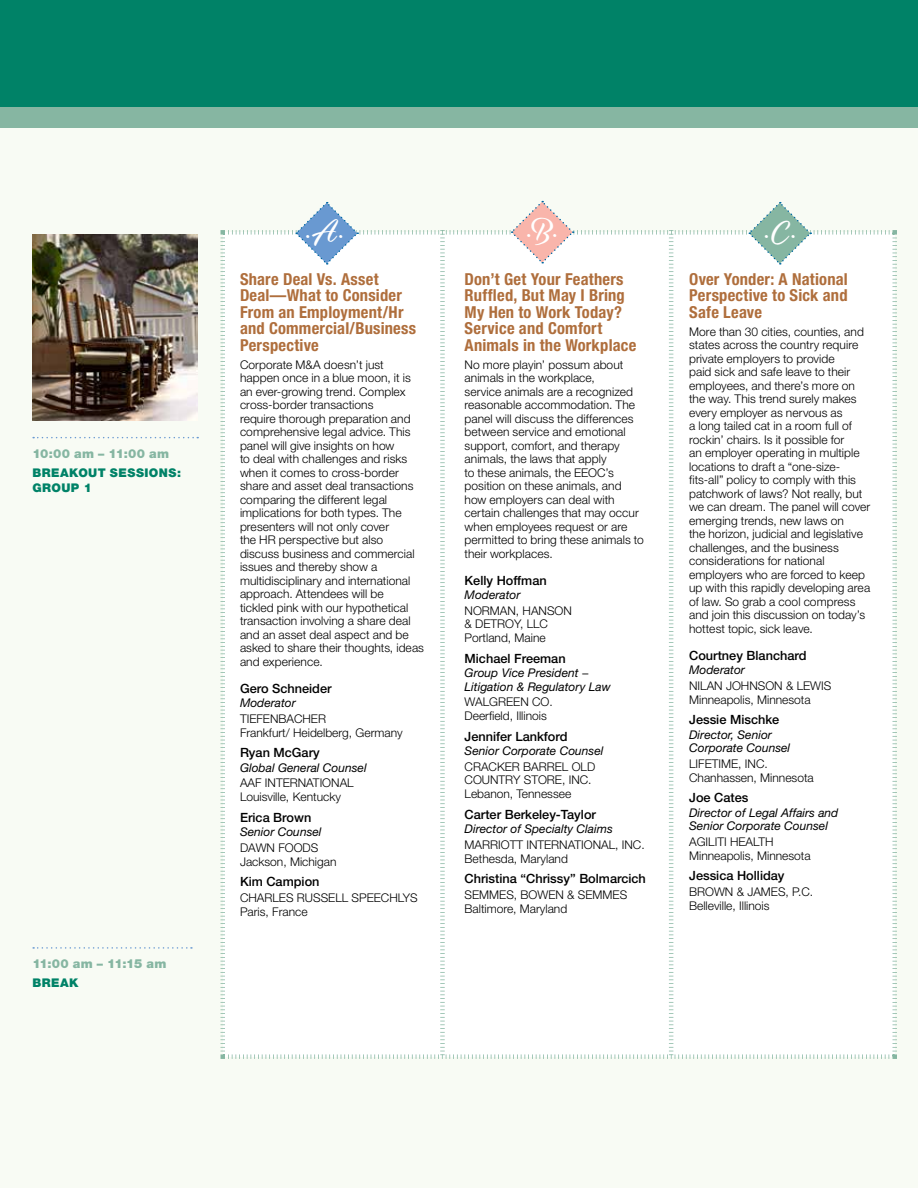
<style>
.page{position:relative;width:918px;height:1188px;background:#fff}
.page>*{position:absolute;margin:0;border:0;box-sizing:border-box;transform-origin:0 0}
.t1{font:27px "Modish";color:#fff}
.t2{font:700 condensed 16.5px/16.5px "Helvetica Neue LT Std";letter-spacing:.01em;color:#af6e3c}
.t3{font:500 12.75px "Helvetica Neue LT Std";color:#000}
.t4{font:900 12.45px "Helvetica Neue LT Std";letter-spacing:-.005em;color:#86b6a2}
.t5{font:900 12.45px "Helvetica Neue LT Std";letter-spacing:.015em;color:#86b6a2}
.t6{font:300 12px/13.5px "Helvetica Neue LT Std";letter-spacing:.005em;color:#000}
.t7{font:italic 12px/13.5px "Helvetica Neue LT Std";color:#000}
.t8{font:900 12px/15px "Helvetica Neue LT Std";letter-spacing:.035em;color:#008267}
</style>
<div class="page">
<div style="left:0;top:127px;width:918px;height:1061px;background:#f8fbf4"></div>
<div style="left:0;top:0;width:918px;height:107px;background:#008267"></div>
<div style="left:0;top:107px;width:918px;height:20px;background:#86b6a2"></div>
<svg style="left:33px;top:947px;width:159px;height:2px"></svg>
<svg style="left:33px;top:437px;width:165px;height:1px"></svg>
<div style="left:220px;top:201px;width:677px;height:858px;background:#fff"></div>
<img style="left:32px;top:235px;width:166px;height:185px">
<p class="t5" style="left:32px;top:446px;width:138px">10:00 am – 11:00 am</p>
<p class="t8" style="left:32px;top:465px;width:150px">BREAKOUT SESSIONS:<br>GROUP 1</p>
<p class="t4" style="left:32px;top:956px;width:136px">11:00 am – 11:15 am</p>
<p class="t8" style="left:32px;top:976px;width:48px">BREAK</p>
<h1 class="t1" style="left:306px;top:216px;width:40px">•A•</h1>
<h1 class="t1" style="left:527px;top:215px;width:33px">•B•</h1>
<h1 class="t1" style="left:765px;top:216px;width:33px">•C•</h1>
<h2 class="t2" style="left:240px;top:270px;width:178px">Share Deal Vs. Asset<br>Deal—What to Consider<br>From an Employment/Hr and Commercial/Business<br>Perspective</h2>
<p class="t6" style="left:240px;top:357px;width:186px">Corporate M&amp;A doesn’t just happen once in a blue moon, it is an ever-growing trend. Complex cross-border transactions<br>require thorough preparation and comprehensive legal advice. This panel will give insights on how<br>to deal with challenges and risks when it comes to cross-border share and asset deal transactions comparing the different legal implications for both types. The presenters will not only cover<br>the HR perspective but also discuss business and commercial issues and thereby show a multidisciplinary and international approach. Attendees will be<br>tickled pink with our hypothetical transaction involving a share deal and an asset deal aspect and be asked to share their thoughts, ideas and experience.</p>
<p class="t3" style="left:240px;top:681px;width:93px">Gero Schneider</p>
<p class="t7" style="left:240px;top:696px;width:57px">Moderator</p>
<p class="t6" style="left:240px;top:711px;width:164px;line-height:14px">TIEFENBACHER<br>Frankfurt/ Heidelberg, Germany</p>
<p class="t3" style="left:240px;top:745px;width:81px">Ryan McGary</p>
<p class="t7" style="left:240px;top:761px;width:128px">Global General Counsel</p>
<p class="t6" style="left:240px;top:776px;width:115px;line-height:14px">AAF INTERNATIONAL<br>Louisville, Kentucky</p>
<p class="t3" style="left:240px;top:810px;width:73px">Erica Brown</p>
<p class="t7" style="left:240px;top:825px;width:83px">Senior Counsel</p>
<p class="t6" style="left:240px;top:840px;width:98px;line-height:14px">DAWN FOODS<br>Jackson, Michigan</p>
<p class="t3" style="left:240px;top:874px;width:81px">Kim Campion</p>
<p class="t6" style="left:240px;top:890px;width:179px;line-height:14px">CHARLES RUSSELL SPEECHLYS<br>Paris, France</p>
<h2 class="t2" style="left:465px;top:270px;width:173px">Don’t Get Your Feathers<br>Ruffled, But May I Bring<br>My Hen to Work Today?<br>Service and Comfort<br>Animals in the Workplace</h2>
<p class="t6" style="left:465px;top:357px;width:181px">No more playin’ possum about animals in the workplace,<br>service animals are a recognized reasonable accommodation. The panel will discuss the differences between service and emotional support, comfort, and therapy animals, the laws that apply<br>to these animals, the EEOC’s position on these animals, and how employers can deal with certain challenges that may occur when employees request or are permitted to bring these animals to their workplaces.</p>
<p class="t3" style="left:465px;top:573px;width:84px">Kelly Hoffman</p>
<p class="t7" style="left:465px;top:588px;width:57px">Moderator</p>
<p class="t6" style="left:465px;top:603px;width:109px">NORMAN, HANSON &amp; DETROY, LLC<br>Portland, Maine</p>
<p class="t3" style="left:465px;top:651px;width:103px">Michael Freeman</p>
<p class="t7" style="left:465px;top:666px;width:148px">Group Vice President −<br>Litigation &amp; Regulatory Law</p>
<p class="t6" style="left:465px;top:695px;width:90px;line-height:14px">WALGREEN CO.<br>Deerfield, Illinois</p>
<p class="t3" style="left:465px;top:729px;width:104px">Jennifer Lankford</p>
<p class="t7" style="left:465px;top:744px;width:140px">Senior Corporate Counsel</p>
<p class="t6" style="left:465px;top:759px;width:132px">CRACKER BARREL OLD<br>COUNTRY STORE, INC.<br>Lebanon, Tennessee</p>
<p class="t3" style="left:465px;top:807px;width:133px">Carter Berkeley-Taylor</p>
<p class="t7" style="left:465px;top:822px;width:150px">Director of Specialty Claims</p>
<p class="t6" style="left:465px;top:837px;width:182px;line-height:14px">MARRIOTT INTERNATIONAL, INC.<br>Bethesda, Maryland</p>
<p class="t3" style="left:465px;top:871px;width:183px">Christina “Chrissy” Bolmarcich</p>
<p class="t6" style="left:465px;top:887px;width:164px;line-height:14px">SEMMES, BOWEN &amp; SEMMES<br>Baltimore, Maryland</p>
<h2 class="t2" style="left:689px;top:270px;width:160px;text-align:justify">Over Yonder: A National Perspective to Sick and Safe Leave</h2>
<p class="t6" style="left:689px;top:324px;width:183px">More than 30 cities, counties, and states across the country require private employers to provide<br>paid sick and safe leave to their employees, and there’s more on the way. This trend surely makes every employer as nervous as<br>a long tailed cat in a room full of rockin’ chairs. Is it possible for<br>an employer operating in multiple locations to draft a “one-size&shy;fits-all” policy to comply with this patchwork of laws? Not really, but we can dream. The panel will cover emerging trends, new laws on<br>the horizon, judicial and legislative challenges, and the business considerations for national employers who are forced to keep up with this rapidly developing area of law. So grab a cool compress and join this discussion on today’s hottest topic, sick leave.</p>
<p class="t3" style="left:689px;top:648px;width:119px">Courtney Blanchard</p>
<p class="t7" style="left:689px;top:663px;width:57px">Moderator</p>
<p class="t6" style="left:689px;top:678px;width:144px;line-height:14px">NILAN JOHNSON &amp; LEWIS<br>Minneapolis, Minnesota</p>
<p class="t3" style="left:689px;top:712px;width:92px">Jessie Mischke</p>
<p class="t7" style="left:689px;top:728px;width:103px">Director, Senior<br>Corporate Counsel</p>
<p class="t6" style="left:689px;top:756px;width:126px;line-height:14px">LIFETIME, INC.<br>Chanhassen, Minnesota</p>
<p class="t3" style="left:689px;top:790px;width:61px">Joe Cates</p>
<p class="t7" style="left:689px;top:806px;width:151px">Director of Legal Affairs and<br>Senior Corporate Counsel</p>
<p class="t6" style="left:689px;top:834px;width:123px;line-height:14px">AGILITI HEALTH<br>Minneapolis, Minnesota</p>
<p class="t3" style="left:689px;top:868px;width:97px">Jessica Holliday</p>
<p class="t6" style="left:689px;top:884px;width:125px;line-height:14px">BROWN &amp; JAMES, P.C.<br>Belleville, Illinois</p>
</div>
